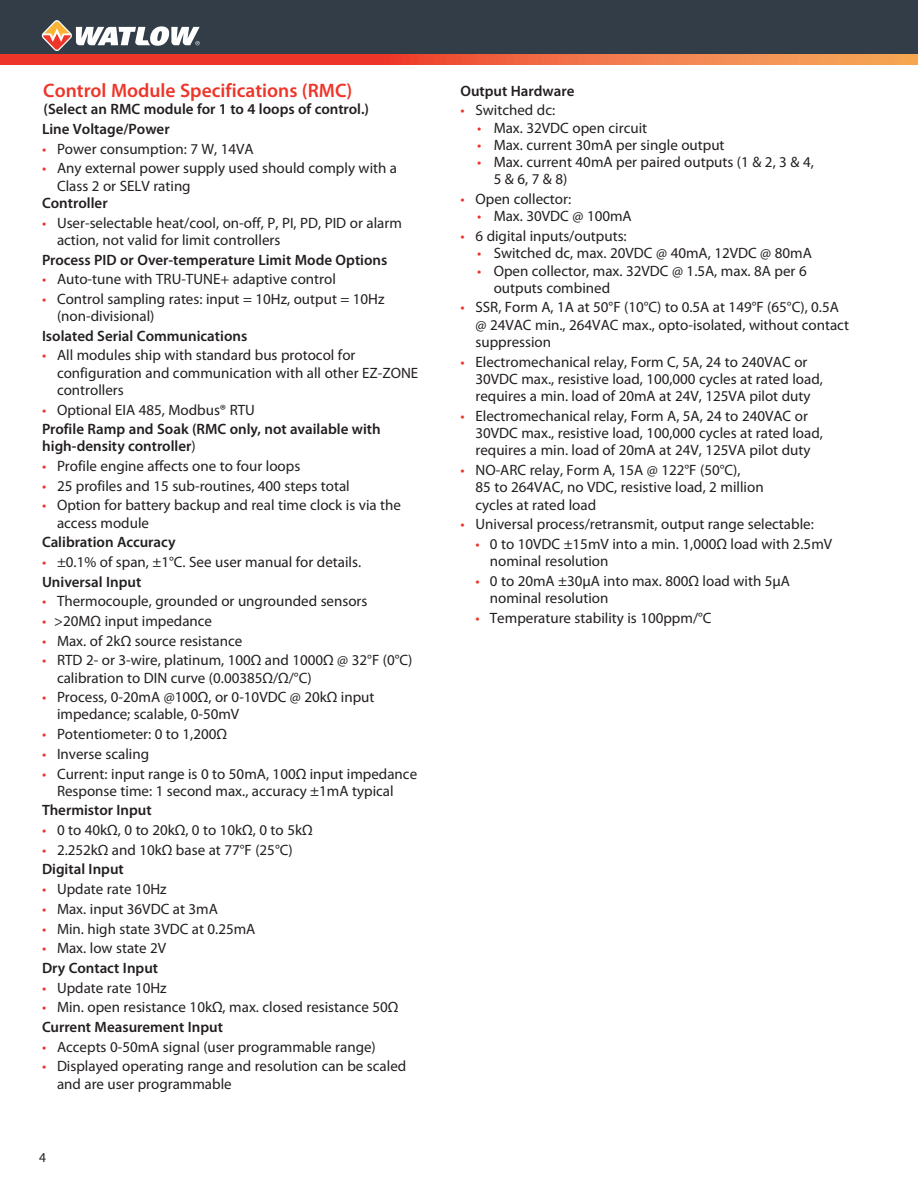
<style>
.page{position:relative;width:918px;height:1188px;background:#fff}
.page>*{position:absolute;margin:0;border:0;box-sizing:border-box;transform-origin:0 0}
.t1{font:600 19.5px "Myriad Pro";color:#ee3529}
.t2{font:15px/17.2px "Myriad Pro";color:#231f20}
.t3{font:600 15px/17.2px "Myriad Pro";color:#231f20}
.t4{font:13.5px "Myriad Pro";color:#231f20}
.s1{color:#ee3529}
.s2{font-weight:400}
</style>
<div class="page">
<div style="left:0;top:0;width:918px;height:54px;background:#323d47"></div>
<svg style="left:0;top:54px;width:918px;height:11px;background:#f05d3c"></svg>
<svg style="left:42px;top:20px;width:158px;height:31px"></svg>
<p class="t1" style="left:43px;top:78px;width:311px">Control Module Specifications (RMC)</p>
<p class="t3" style="left:44px;top:100px;width:327px">(Select an RMC module for 1 to 4 loops of control.)</p>
<p class="t3" style="left:42px;top:120px;width:129px">Line Voltage/Power</p>
<p class="t2" style="left:42px;top:140px;width:213px"><span class="s1">•</span> Power consumption: 7 W, 14VA</p>
<p class="t2" style="left:57px;top:160px;width:342px;text-indent:-15px"><span class="s1">•</span> Any external power supply used should comply with a<br>Class 2 or SELV rating</p>
<p class="t3" style="left:42px;top:194px;width:67px">Controller</p>
<p class="t2" style="left:57px;top:214px;width:346px;text-indent:-15px"><span class="s1">•</span> User-selectable heat/cool, on-off, P, PI, PD, PID or alarm action, not valid for limit controllers</p>
<p class="t3" style="left:42px;top:250px;width:347px">Process PID or Over-temperature Limit Mode Options</p>
<p class="t2" style="left:42px;top:270px;width:295px"><span class="s1">•</span> Auto-tune with TRU-TUNE+ adaptive control</p>
<p class="t2" style="left:57px;top:290px;width:329px;text-indent:-15px"><span class="s1">•</span> Control sampling rates: input = 10Hz, output = 10Hz (non-divisional)</p>
<p class="t3" style="left:42px;top:327px;width:207px">Isolated Serial Communications</p>
<p class="t2" style="left:57px;top:347px;width:363px;text-indent:-15px"><span class="s1">•</span> All modules ship with standard bus protocol for configuration and communication with all other EZ-ZONE controllers</p>
<p class="t2" style="left:42px;top:401px;width:215px"><span class="s1">•</span> Optional EIA 485, Modbus® RTU</p>
<p class="t3" style="left:42px;top:420px;width:340px">Profile Ramp and Soak (RMC only, not available with high-density controller<span class="s2">)</span></p>
<p class="t2" style="left:42px;top:457px;width:260px"><span class="s1">•</span> Profile engine affects one to four loops</p>
<p class="t2" style="left:42px;top:477px;width:309px"><span class="s1">•</span> 25 profiles and 15 sub-routines, 400 steps total</p>
<p class="t2" style="left:57px;top:496px;width:346px;text-indent:-15px"><span class="s1">•</span> Option for battery backup and real time clock is via the access module</p>
<p class="t3" style="left:42px;top:533px;width:135px">Calibration Accuracy</p>
<p class="t2" style="left:42px;top:553px;width:321px"><span class="s1">•</span> ±0.1% of span, ±1°C. See user manual for details.</p>
<p class="t3" style="left:42px;top:573px;width:101px">Universal Input</p>
<p class="t2" style="left:42px;top:592px;width:327px"><span class="s1">•</span> Thermocouple, grounded or ungrounded sensors</p>
<p class="t2" style="left:42px;top:612px;width:172px"><span class="s1">•</span> &gt;20MΩ input impedance</p>
<p class="t2" style="left:42px;top:632px;width:202px"><span class="s1">•</span> Max. of 2kΩ source resistance</p>
<p class="t2" style="left:57px;top:651px;width:357px;text-indent:-15px"><span class="s1">•</span> RTD 2- or 3-wire, platinum, 100Ω and 1000Ω @ 32°F (0°C) calibration to DIN curve (0.00385Ω/Ω/°C)</p>
<p class="t2" style="left:57px;top:688px;width:319px;text-indent:-15px"><span class="s1">•</span> Process, 0-20mA @100Ω, or 0-10VDC @ 20kΩ input impedance; scalable, 0-50mV</p>
<p class="t2" style="left:42px;top:725px;width:187px"><span class="s1">•</span> Potentiometer: 0 to 1,200Ω</p>
<p class="t2" style="left:42px;top:745px;width:109px"><span class="s1">•</span> Inverse scaling</p>
<p class="t2" style="left:42px;top:765px;width:377px;text-align:center"><span class="s1">•</span> Current: input range is 0 to 50mA, 100Ω input impedance<br>Response time: 1 second max., accuracy ±1mA typical</p>
<p class="t3" style="left:42px;top:801px;width:111px">Thermistor Input</p>
<p class="t2" style="left:42px;top:821px;width:272px"><span class="s1">•</span> 0 to 40kΩ, 0 to 20kΩ, 0 to 10kΩ, 0 to 5kΩ</p>
<p class="t2" style="left:42px;top:841px;width:252px"><span class="s1">•</span> 2.252kΩ and 10kΩ base at 77°F (25°C)</p>
<p class="t3" style="left:42px;top:860px;width:83px">Digital Input</p>
<p class="t2" style="left:42px;top:880px;width:126px"><span class="s1">•</span> Update rate 10Hz</p>
<p class="t2" style="left:42px;top:900px;width:177px"><span class="s1">•</span> Max. input 36VDC at 3mA</p>
<p class="t2" style="left:42px;top:920px;width:215px"><span class="s1">•</span> Min. high state 3VDC at 0.25mA</p>
<p class="t2" style="left:42px;top:939px;width:126px"><span class="s1">•</span> Max. low state 2V</p>
<p class="t3" style="left:42px;top:959px;width:118px">Dry Contact Input</p>
<p class="t2" style="left:42px;top:979px;width:126px"><span class="s1">•</span> Update rate 10Hz</p>
<p class="t2" style="left:42px;top:998px;width:358px"><span class="s1">•</span> Min. open resistance 10kΩ, max. closed resistance 50Ω</p>
<p class="t3" style="left:42px;top:1018px;width:183px">Current Measurement Input</p>
<p class="t2" style="left:42px;top:1038px;width:335px"><span class="s1">•</span> Accepts 0-50mA signal (user programmable range)</p>
<p class="t2" style="left:57px;top:1057px;width:351px;text-indent:-15px"><span class="s1">•</span> Displayed operating range and resolution can be scaled and are user programmable</p>
<p class="t4" style="left:39px;top:1149px;width:8px">4</p>
<p class="t3" style="left:460px;top:82px;width:116px">Output Hardware</p>
<p class="t2" style="left:460px;top:102px;width:96px"><span class="s1">•</span> Switched dc:</p>
<p class="t2" style="left:477px;top:119px;width:172px"><span class="s1">•</span> Max. 32VDC open circuit</p>
<p class="t2" style="left:477px;top:136px;width:249px"><span class="s1">•</span> Max. current 30mA per single output</p>
<p class="t2" style="left:494px;top:153px;width:322px;text-indent:-17px"><span class="s1">•</span> Max. current 40mA per paired outputs (1 &amp; 2, 3 &amp; 4,<br>5 &amp; 6, 7 &amp; 8)</p>
<p class="t2" style="left:460px;top:190px;width:112px"><span class="s1">•</span> Open collector:</p>
<p class="t2" style="left:477px;top:207px;width:156px"><span class="s1">•</span> Max. 30VDC @ 100mA</p>
<p class="t2" style="left:460px;top:227px;width:168px"><span class="s1">•</span> 6 digital inputs/outputs:</p>
<p class="t2" style="left:477px;top:244px;width:336px"><span class="s1">•</span> Switched dc, max. 20VDC @ 40mA, 12VDC @ 80mA</p>
<p class="t2" style="left:494px;top:262px;width:315px;text-indent:-17px"><span class="s1">•</span> Open collector, max. 32VDC @ 1.5A, max. 8A per 6 outputs combined</p>
<p class="t2" style="left:476px;top:299px;width:375px;text-indent:-15px"><span class="s1">•</span> SSR, Form A, 1A at 50°F (10°C) to 0.5A at 149°F (65°C), 0.5A @ 24VAC min., 264VAC max., opto-isolated, without contact suppression</p>
<p class="t2" style="left:476px;top:353px;width:349px;text-indent:-15px"><span class="s1">•</span> Electromechanical relay, Form C, 5A, 24 to 240VAC or<br>30VDC max., resistive load, 100,000 cycles at rated load, requires a min. load of 20mA at 24V, 125VA pilot duty</p>
<p class="t2" style="left:476px;top:407px;width:349px;text-indent:-15px"><span class="s1">•</span> Electromechanical relay, Form A, 5A, 24 to 240VAC or<br>30VDC max., resistive load, 100,000 cycles at rated load, requires a min. load of 20mA at 24V, 125VA pilot duty</p>
<p class="t2" style="left:476px;top:461px;width:290px;text-indent:-15px"><span class="s1">•</span> NO-ARC relay, Form A, 15A @ 122°F (50°C),<br>85 to 264VAC, no VDC, resistive load, 2 million cycles at rated load</p>
<p class="t2" style="left:460px;top:515px;width:355px"><span class="s1">•</span> Universal process/retransmit, output range selectable:</p>
<p class="t2" style="left:490px;top:535px;width:344px;text-indent:-14px"><span class="s1">•</span> 0 to 10VDC ±15mV into a min. 1,000Ω load with 2.5mV nominal resolution</p>
<p class="t2" style="left:490px;top:572px;width:302px;text-indent:-14px"><span class="s1">•</span> 0 to 20mA ±30µA into max. 800Ω load with 5µA nominal resolution</p>
<p class="t2" style="left:476px;top:609px;width:238px"><span class="s1">•</span> Temperature stability is 100ppm/°C</p>
</div>
